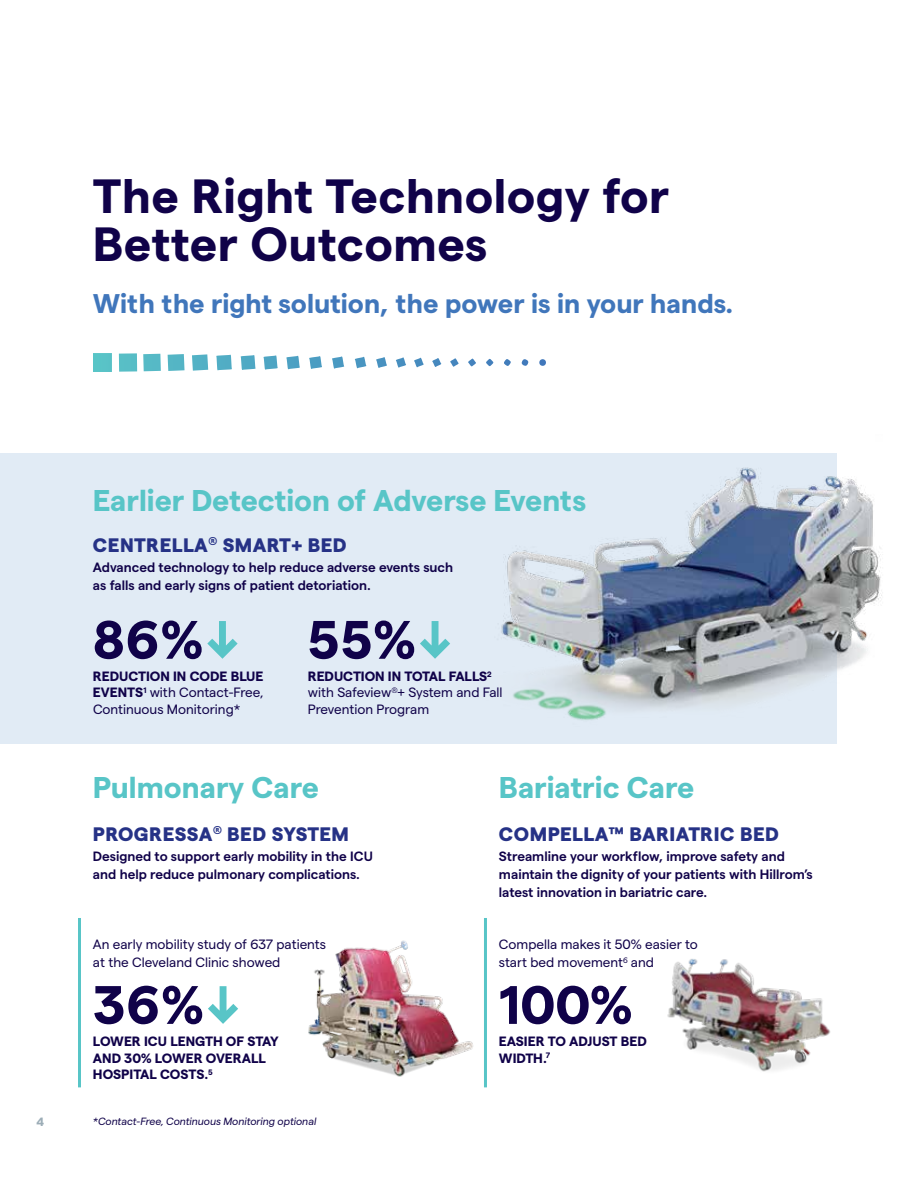
<style>
.page{position:relative;width:918px;height:1188px;background:#fff}
.page>*{position:absolute;margin:0;border:0;box-sizing:border-box;transform-origin:0 0}
.t1{font:700 54px "Matter";letter-spacing:.025em;color:#100249}
.t2{font:700 48px/48px "Matter";letter-spacing:.01em;color:#100249}
.t3{font:700 30px "Matter";color:#58c5c7}
.t4{font:700 27px "Matter";color:#4076bb}
.t5{font:800 19.5px "Matter";letter-spacing:.025em;color:#263286}
.t6{font:600 13.5px/18px "Matter";color:#100249}
.t7{font:13.5px/16.5px "Matter";color:#100249}
.t8{font:700 13.5px/16.5px "Matter";color:#100249}
.t9{font:700 12px "Matter";color:#9cadb7}
.t10{font:italic 10.5px "Matter";color:#100249}
.s1{font-weight:700}
</style>
<div class="page">
<div style="left:0;top:453px;width:837px;height:291px;background:#e1ebf5"></div>
<svg style="left:208px;top:986px;width:30px;height:38px"></svg>
<svg style="left:207px;top:621px;width:31px;height:38px"></svg>
<svg style="left:420px;top:621px;width:30px;height:38px"></svg>
<img style="left:501px;top:467px;width:381px;height:253px">
<hr style="left:78px;top:918px;width:3px;height:169px;background:#58c5c7">
<hr style="left:484px;top:918px;width:3px;height:169px;background:#58c5c7">
<img style="left:667px;top:959px;width:164px;height:113px">
<svg style="left:93px;top:353px;width:453px;height:19px"></svg>
<img style="left:308px;top:940px;width:165px;height:137px">
<h2 class="t2" style="left:93px;top:168px;width:578px">The Right Technology for<br>Better Outcomes</h2>
<h3 class="t4" style="left:93px;top:283px;width:642px">With the right solution, the power is in your hands.</h3>
<h3 class="t3" style="left:93px;top:478px;width:495px">Earlier Detection of Adverse Events</h3>
<h3 class="t5" style="left:93px;top:530px;width:255px">CENTRELLA<sup>®</sup> SMART+ BED</h3>
<p class="t6" style="left:93px;top:557px;width:362px">Advanced technology to help reduce adverse events such as falls and early signs of patient detoriation.</p>
<h1 class="t1" style="left:93px;top:600px;width:111px">86%</h1>
<h1 class="t1" style="left:308px;top:600px;width:109px">55%</h1>
<p class="t7" style="left:93px;top:667px;width:172px;text-align:justify"><span class="s1">REDUCTION IN CODE BLUE EVENTS</span><sup>1</sup> with Contact-Free, Continuous Monitoring*</p>
<p class="t7" style="left:308px;top:667px;width:196px"><span class="s1">REDUCTION IN TOTAL FALLS</span><sup>2 </sup>with Safeview<sup>®</sup>+ System and Fall<br>Prevention Program</p>
<h3 class="t3" style="left:93px;top:766px;width:228px">Pulmonary Care</h3>
<h3 class="t5" style="left:93px;top:819px;width:257px">PROGRESSA<sup>®</sup> BED SYSTEM</h3>
<p class="t6" style="left:93px;top:847px;width:281px">Designed to support early mobility in the ICU and help reduce pulmonary complications.</p>
<h3 class="t3" style="left:499px;top:766px;width:197px">Bariatric Care</h3>
<h3 class="t5" style="left:499px;top:819px;width:282px">COMPELLA™ BARIATRIC BED</h3>
<p class="t6" style="left:499px;top:847px;width:315px">Streamline your workflow, improve safety and maintain the dignity of your patients with Hillrom’s latest innovation in bariatric care.</p>
<p class="t7" style="left:93px;top:935px;width:235px;line-height:18px">An early mobility study of 637 patients at the Cleveland Clinic showed</p>
<p class="t7" style="left:499px;top:935px;width:201px;line-height:18px">Compella makes it 50% easier to start bed movement<sup>6</sup> and</p>
<h1 class="t1" style="left:93px;top:965px;width:112px">36%</h1>
<p class="t8" style="left:93px;top:1032px;width:187px">LOWER ICU LENGTH OF STAY<br>AND 30% LOWER OVERALL<br>HOSPITAL COSTS.<sup>5</sup></p>
<p class="t9" style="left:37px;top:1113px;width:9px">4</p>
<p class="t10" style="left:93px;top:1113px;width:225px">*Contact-Free, Continuous Monitoring optional</p>
<h1 class="t1" style="left:499px;top:965px;width:135px">100%</h1>
<p class="t8" style="left:499px;top:1032px;width:149px">EASIER TO ADJUST BED<br>WIDTH.<sup>7</sup></p>
</div>
